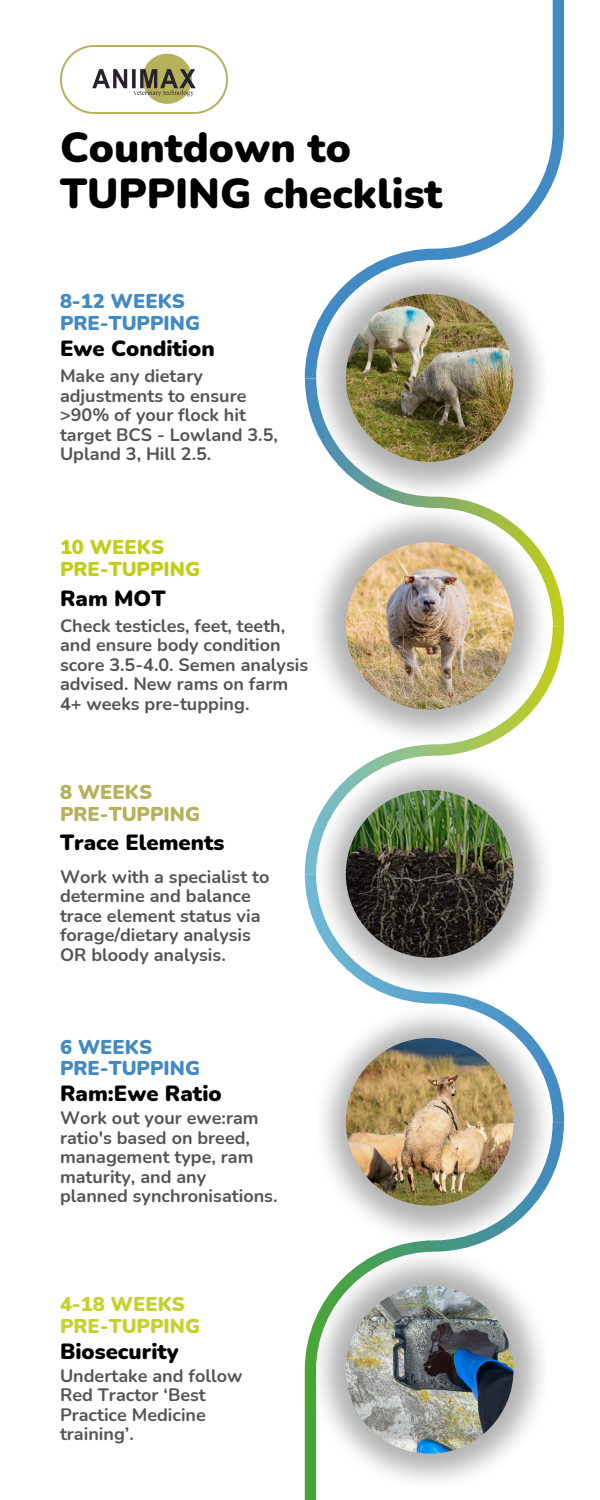
<style>
.page{position:relative;width:600px;height:1500px;background:#fff}
.page>*{position:absolute;margin:0;border:0;box-sizing:border-box;transform-origin:0 0}
.t1{font:900 42px "Nunito";color:#000}
.t2{font:900 22px "Nunito";color:#000}
.t3{font:900 20px/21.8px "Nunito";color:#428ac3}
.t4{font:900 20px "Nunito";color:#c6d12e}
.t5{font:900 20px "Nunito";color:#c1ce18}
.t6{font:900 20px "Nunito";color:#b6b25b}
.t7{font:700 18px/19.5px "Nunito";color:#545454}
</style>
<div class="page">
<svg style="left:305px;top:0;width:259px;height:378px"></svg>
<svg style="left:305px;top:378px;width:259px;height:248px"></svg>
<svg style="left:305px;top:626px;width:259px;height:248px"></svg>
<svg style="left:305px;top:874px;width:259px;height:248px"></svg>
<svg style="left:305px;top:1122px;width:259px;height:378px"></svg>
<img style="left:60px;top:45px;width:167px;height:68px">
<img style="left:346px;top:294px;width:168px;height:168px;border-radius:50%">
<img style="left:346px;top:542px;width:168px;height:168px;border-radius:50%">
<img style="left:346px;top:1038px;width:168px;height:168px;border-radius:50%">
<img style="left:346px;top:1286px;width:168px;height:168px;border-radius:50%">
<img style="left:317px;top:758px;width:234px;height:234px">
<p class="t1" style="left:60px;top:119px;width:293px">Countdown to</p>
<p class="t1" style="left:60px;top:165px;width:384px">TUPPING checklist</p>
<p class="t3" style="left:60px;top:290px;width:141px">8-12 WEEKS<br>PRE-TUPPING</p>
<p class="t2" style="left:60px;top:334px;width:156px">Ewe Condition</p>
<p class="t7" style="left:60px;top:367px;width:219px">Make any dietary adjustments to ensure &gt;90% of your flock hit target BCS - Lowland 3.5,<br>Upland 3, Hill 2.5.</p>
<p class="t5" style="left:60px;top:534px;width:106px">10 WEEKS</p>
<p class="t5" style="left:60px;top:556px;width:141px">PRE-TUPPING</p>
<p class="t2" style="left:60px;top:584px;width:107px">Ram MOT</p>
<p class="t7" style="left:60px;top:616px;width:250px">Check testicles, feet, teeth, and ensure body condition score 3.5-4.0. Semen analysis advised. New rams on farm</p>
<p class="t7" style="left:60px;top:694px;width:191px">4+ weeks pre-tupping.</p>
<p class="t6" style="left:60px;top:779px;width:94px">8 WEEKS</p>
<p class="t6" style="left:60px;top:800px;width:141px">PRE-TUPPING</p>
<p class="t2" style="left:60px;top:828px;width:166px">Trace Elements</p>
<p class="t7" style="left:60px;top:867px;width:211px">Work with a specialist to determine and balance trace element status via forage/dietary analysis<br>OR bloody analysis.</p>
<p class="t3" style="left:60px;top:1036px;width:94px">6 WEEKS</p>
<p class="t3" style="left:60px;top:1058px;width:141px">PRE-TUPPING</p>
<p class="t2" style="left:60px;top:1079px;width:163px">Ram:Ewe Ratio</p>
<p class="t7" style="left:60px;top:1109px;width:219px">Work out your ewe:ram ratio's based on breed, management type, ram maturity, and any planned synchronisations.</p>
<p class="t4" style="left:60px;top:1291px;width:126px">4-18 WEEKS</p>
<p class="t4" style="left:60px;top:1313px;width:141px">PRE-TUPPING</p>
<p class="t2" style="left:60px;top:1337px;width:120px">Biosecurity</p>
<p class="t7" style="left:60px;top:1366px;width:184px">Undertake and follow<br>Red Tractor ‘Best<br>Practice Medicine training’.</p>
</div>
